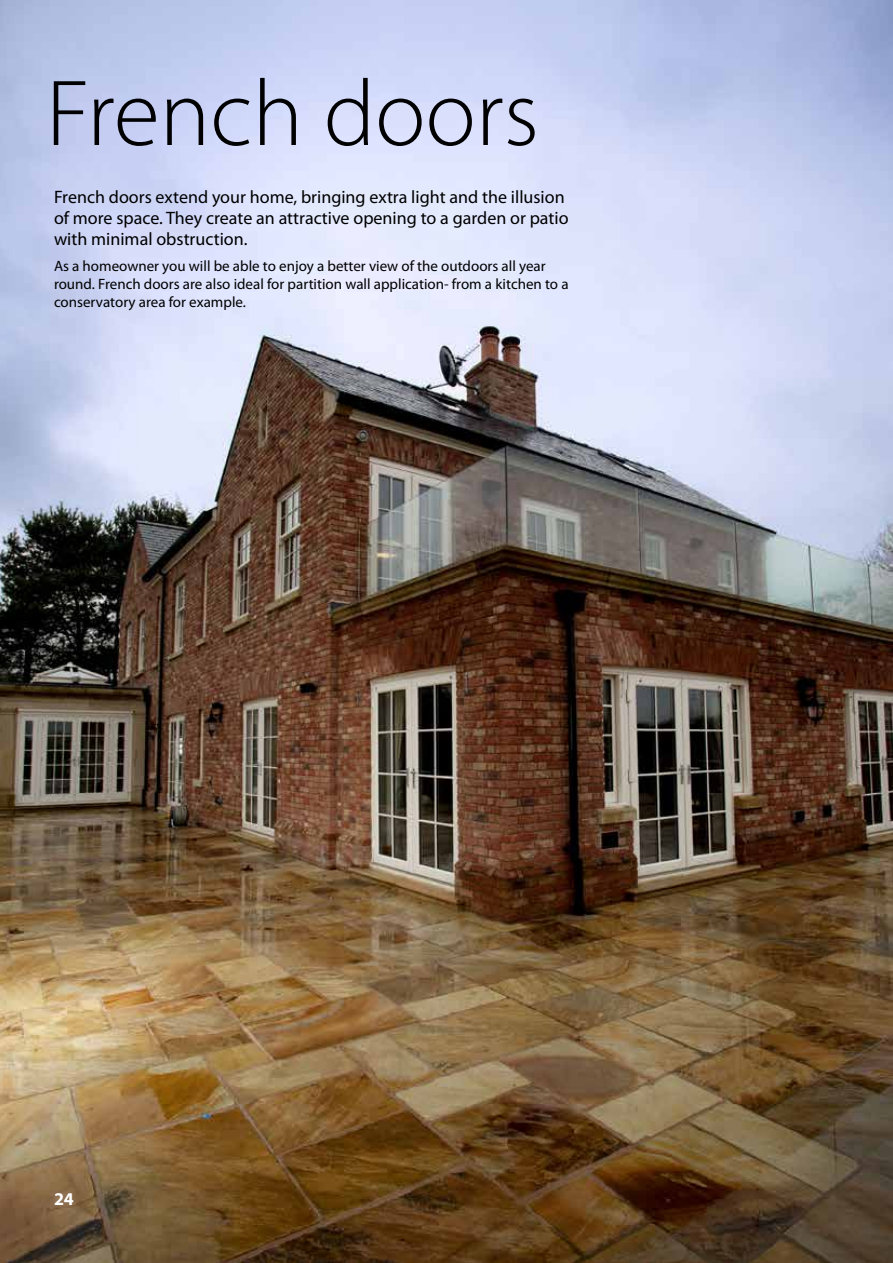
<style>
.page{position:relative;width:893px;height:1263px;background:#fff}
.page>*{position:absolute;margin:0;border:0;box-sizing:border-box;transform-origin:0 0}
.t1{font:300 94.5px "Myriad Pro";color:#000}
.t2{font:18px/21px "Myriad Pro";color:#000}
.t3{font:700 18px "Myriad Pro";color:#fff}
.t4{font:15px/18px "Myriad Pro";color:#000}
</style>
<div class="page">
<img style="left:0;top:0;width:893px;height:1263px">
<h1 class="t1" style="left:46px;top:57px;width:494px">French doors</h1>
<p class="t2" style="left:54px;top:186px;width:516px">French doors extend your home, bringing extra light and the illusion of more space. They create an attractive opening to a garden or patio with minimal obstruction.</p>
<p class="t4" style="left:54px;top:257px;width:516px">As a homeowner you will be able to enjoy a better view of the outdoors all year round. French doors are also ideal for partition wall application- from a kitchen to a conservatory area for example.</p>
<p class="t3" style="left:54px;top:1187px;width:21px">24</p>
</div>
